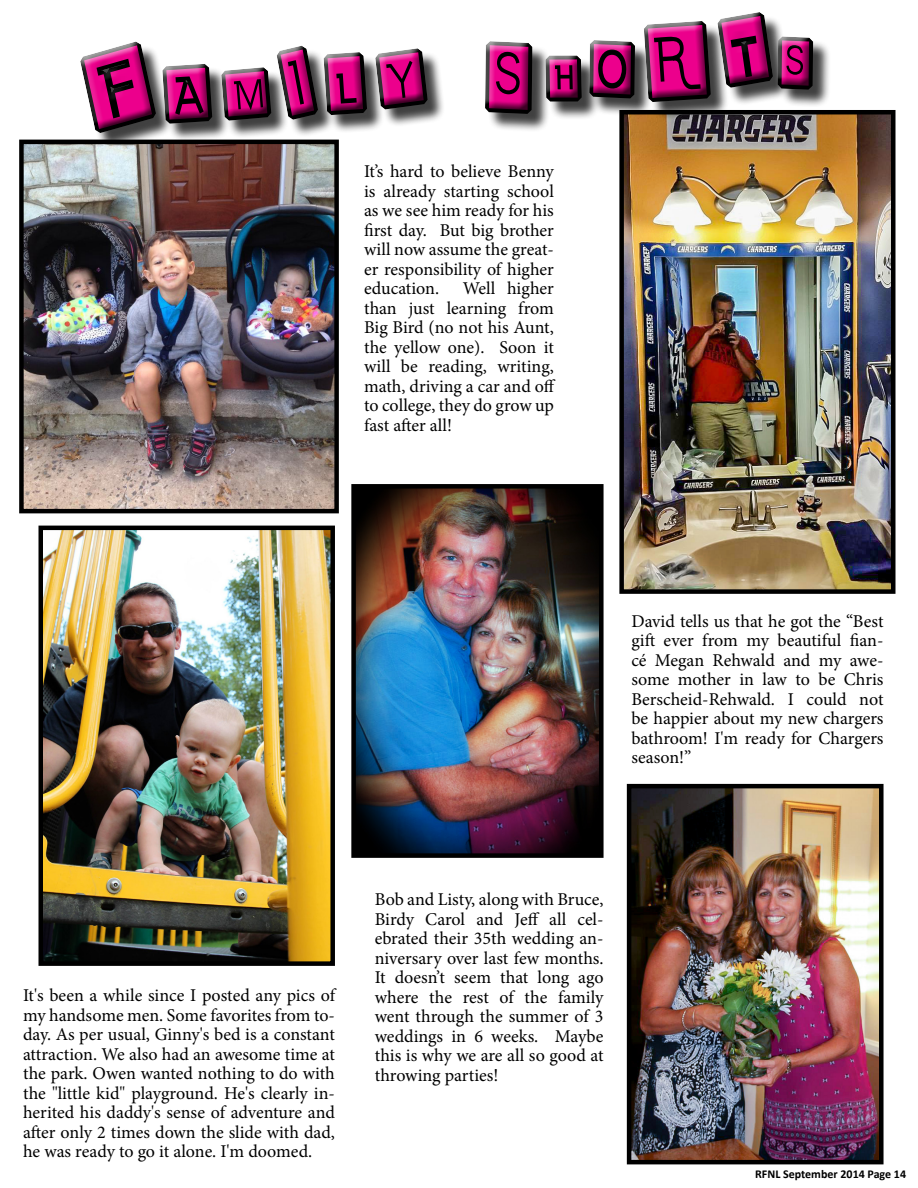
<style>
.page{position:relative;width:918px;height:1188px;background:#fff}
.page>*{position:absolute;margin:0;border:0;box-sizing:border-box;transform-origin:0 0}
.t1{font:92.25px "Earwig Factory";color:#ec008c;scale:.84 1}
.t2{font:18px/19.5px "Minion Pro";color:#000;text-align:justify}
.t3{font:700 12px "Calibri";color:#000}
.s1{font-size:131.7px}
</style>
<div class="page">
<img style="left:619px;top:110px;width:277px;height:484px">
<svg style="left:81px;top:12px;width:747px;height:141px"></svg>
<img style="left:351px;top:484px;width:253px;height:374px">
<img style="left:19px;top:137px;width:322px;height:377px">
<img style="left:38px;top:525px;width:297px;height:441px">
<img style="left:626px;top:783px;width:258px;height:382px">
<h1 class="t1" style="left:80px;top:48px;width:888px;rotate:-4deg"><span class="s1">F</span>amily <span class="s1">S</span>horts</h1>
<p class="t2" style="left:364px;top:162px;width:191px">It’s hard to believe Benny is already starting school as we see him ready for his first day. But big brother will now assume the great&shy;er responsibility of higher education.</p>
<p class="t2" style="left:364px;top:279px;width:193px;text-indent:99px">Well higher than just learning from Big Bird (no not his Aunt, the yellow one). Soon it will be reading, writing, math, driving a car and off to college, they do grow up fast after all!</p>
<p class="t2" style="left:631px;top:611px;width:254px">David tells us that he got the “Best gift ever from my beautiful fian&shy;cé Megan Rehwald and my awe&shy;some mother in law to be Chris Berscheid-Rehwald. I could not be happier about my new chargers bathroom! I'm ready for Chargers season!”</p>
<p class="t2" style="left:23px;top:986px;width:313px">It's been a while since I posted any pics of my handsome men. Some favorites from to&shy;day. As per usual, Ginny's bed is a constant attraction. We also had an awesome time at the park. Owen wanted nothing to do with the "little kid" playground. He's clearly in&shy;herited his daddy's sense of adventure and after only 2 times down the slide with dad, he was ready to go it alone. I'm doomed.</p>
<p class="t2" style="left:375px;top:890px;width:230px">Bob and Listy, along with Bruce, Birdy Carol and Jeff all cel&shy;ebrated their 35th wedding an&shy;niversary over last few months.<br>It doesn’t seem that long ago where the rest of the family went through the summer of 3 weddings in 6 weeks. Maybe this is why we are all so good at throwing parties!</p>
<p class="t3" style="left:755px;top:1167px;width:152px">RFNL September 2014 Page 14</p>
</div>
